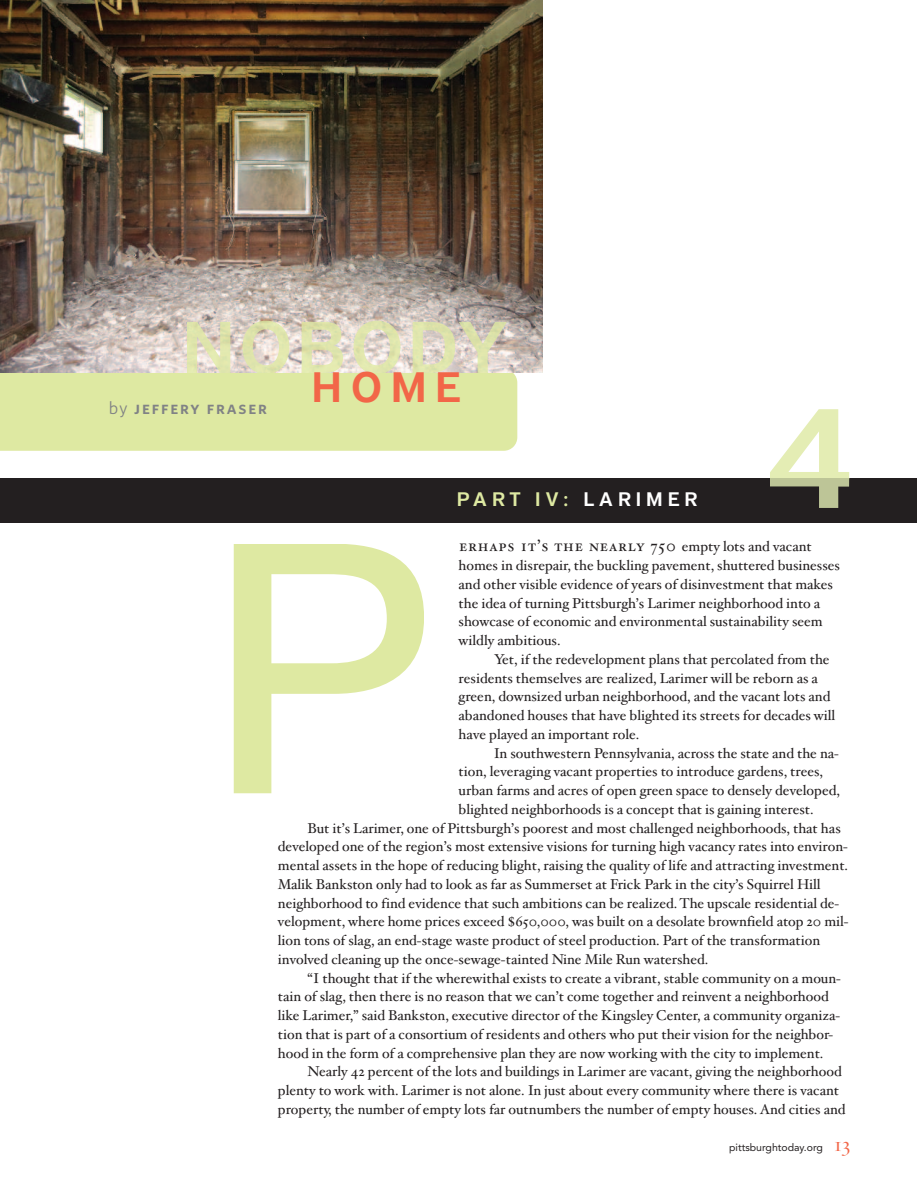
<style>
.page{position:relative;width:918px;height:1188px;background:#fff}
.page>*{position:absolute;margin:0;border:0;box-sizing:border-box;transform-origin:0 0}
.t1{font:600 42.3px "District";color:#f26648}
.t2{font:600 19.5px "District";letter-spacing:.25em;color:#dee9a2}
.t3{font:18px "Whitney Semibold SC";letter-spacing:.1em;color:#808285}
.t4{font:16.5px "Hoefler Text Roman Small Caps";letter-spacing:.05em;color:#231f20}
.t5{font:14.25px/18.8px "Hoefler Text";color:#231f20}
.t6{font:10.5px "Avenir";color:#231f20}
.s1{font-family:"Whitney"}
.s2{color:#fff}
.s3{font-family:"Hoefler Text";font-size:14.25px}
.s4{font-family:"Hoefler Titling HTF Lt Roman";font-size:21px;color:#f26648}
</style>
<div class="page">
<div style="left:0;top:478px;width:917px;height:44px;background:#231f20"></div>
<div style="left:0;top:373px;width:517px;height:78px;background:#dee9a2"></div>
<img style="left:0;top:0;width:543px;height:373px">
<hr style="left:187px;top:373px;width:320px;height:1px;background:#dee9a2">
<img style="left:187px;top:321px;width:320px;height:52px">
<svg style="left:234px;top:544px;width:190px;height:249px"></svg>
<svg style="left:770px;top:409px;width:79px;height:69px"></svg>
<svg style="left:770px;top:478px;width:79px;height:30px"></svg>
<p class="t3" style="left:109px;top:398px;width:160px"><span class="s1">by</span> jeffery fraser</p>
<h1 class="t1" style="left:312px;top:372px;width:151px">HOME</h1>
<h2 class="t2" style="left:457px;top:493px;width:242px">PART IV: <span class="s2">LARIMER</span></h2>
<p class="t4" style="left:459px;top:536px;width:354px">erhaps it’s the nearly 750 <span class="s3">empty lots and vacant</span></p>
<p class="t5" style="left:459px;top:556px;width:383px">homes in disrepair, the buckling pavement, shuttered businesses and other visible evidence of years of disinvestment that makes the idea of turning Pittsburgh’s Larimer neighborhood into a showcase of economic and environmental sustainability seem wildly ambitious.</p>
<p class="t5" style="left:459px;top:650px;width:378px;text-indent:35px">Yet, if the redevelopment plans that percolated from the residents themselves are realized, Larimer will be reborn as a green, downsized urban neighborhood, and the vacant lots and abandoned houses that have blighted its streets for decades will have played an important role.</p>
<p class="t5" style="left:494px;top:743px;width:346px">In southwestern Pennsylvania, across the state and the na-</p>
<p class="t5" style="left:459px;top:762px;width:366px">tion, leveraging vacant properties to introduce gardens, trees,</p>
<p class="t5" style="left:459px;top:781px;width:383px">urban farms and acres of open green space to densely developed,</p>
<p class="t5" style="left:459px;top:800px;width:357px">blighted neighborhoods is a concept that is gaining interest.</p>
<p class="t5" style="left:308px;top:818px;width:535px">But it’s Larimer, one of Pittsburgh’s poorest and most challenged neighborhoods, that has</p>
<p class="t5" style="left:278px;top:837px;width:571px">developed one of the region’s most extensive visions for turning high vacancy rates into environ-</p>
<p class="t5" style="left:278px;top:856px;width:572px">mental assets in the hope of reducing blight, raising the quality of life and attracting investment.</p>
<p class="t5" style="left:278px;top:875px;width:544px">Malik Bankston only had to look as far as Summerset at Frick Park in the city’s Squirrel Hill</p>
<p class="t5" style="left:278px;top:893px;width:563px">neighborhood to find evidence that such ambitions can be realized. The upscale residential de-</p>
<p class="t5" style="left:278px;top:912px;width:572px">velopment, where home prices exceed $650,000, was built on a desolate brownfield atop 20 mil-</p>
<p class="t5" style="left:278px;top:931px;width:544px">lion tons of slag, an end-stage waste product of steel production. Part of the transformation</p>
<p class="t5" style="left:278px;top:950px;width:432px">involved cleaning up the once-sewage-tainted Nine Mile Run watershed.</p>
<p class="t5" style="left:308px;top:968px;width:535px">“I thought that if the wherewithal exists to create a vibrant, stable community on a moun-</p>
<p class="t5" style="left:278px;top:987px;width:552px">tain of slag, then there is no reason that we can’t come together and reinvent a neighborhood</p>
<p class="t5" style="left:278px;top:1006px;width:564px">like Larimer,” said Bankston, executive director of the Kingsley Center, a community organiza-</p>
<p class="t5" style="left:278px;top:1025px;width:557px">tion that is part of a consortium of residents and others who put their vision for the neighbor-</p>
<p class="t5" style="left:278px;top:1043px;width:547px">hood in the form of a comprehensive plan they are now working with the city to implement.</p>
<p class="t5" style="left:308px;top:1062px;width:536px">Nearly 42 percent of the lots and buildings in Larimer are vacant, giving the neighborhood</p>
<p class="t5" style="left:278px;top:1081px;width:563px">plenty to work with. Larimer is not alone. In just about every community where there is vacant</p>
<p class="t5" style="left:278px;top:1100px;width:569px">property, the number of empty lots far outnumbers the number of empty houses. And cities and</p>
<p class="t6" style="left:729px;top:1144px;width:123px">pittsburghtoday.org <span class="s4">13</span></p>
</div>
